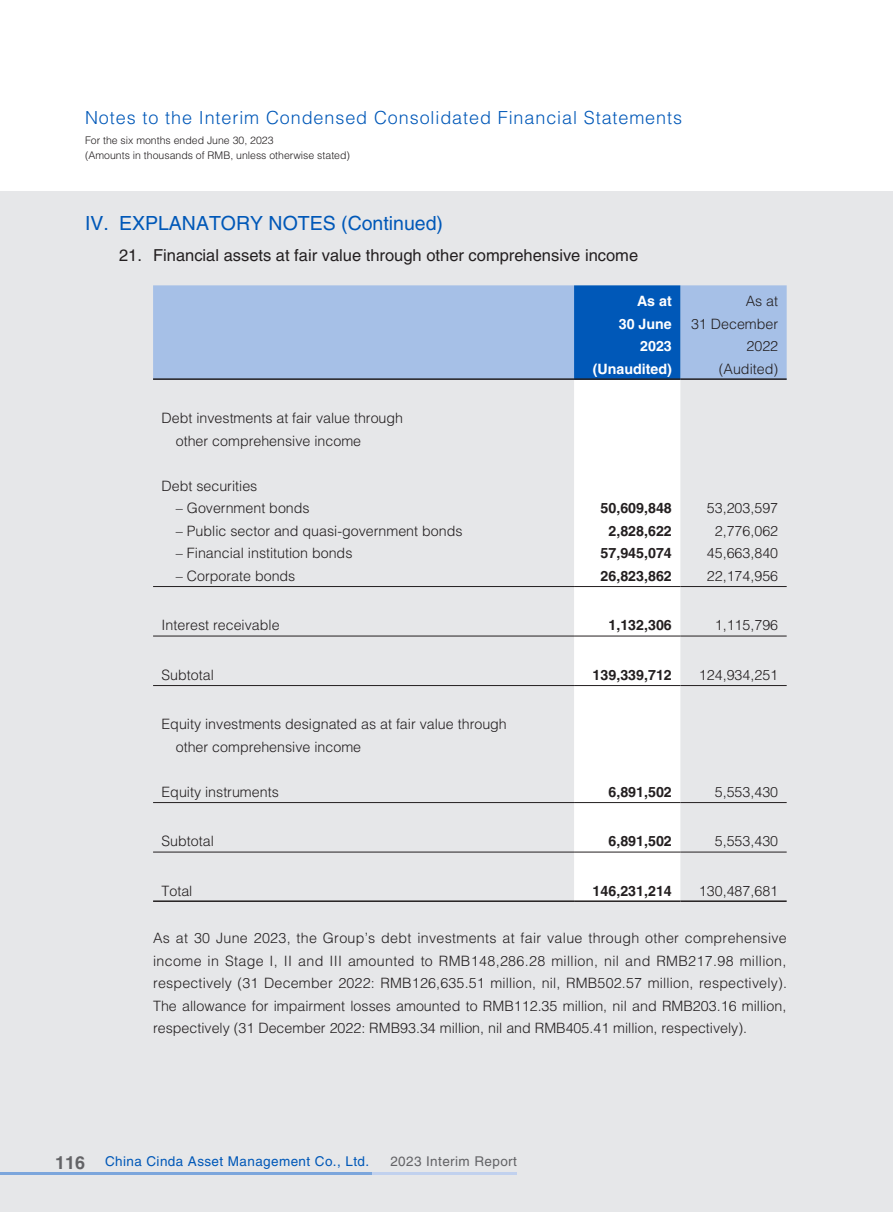
<style>
.page{position:relative;width:893px;height:1212px;background:#fff}
.page>*{position:absolute;margin:0;border:0;box-sizing:border-box;transform-origin:0 0}
.t1{font:19.5px "Helvetica LT Std";color:#0058b8}
.t2{font:300 18px "Helvetica LT Std";letter-spacing:.05em;color:#0058b8}
.t3{font:16.5px "Helvetica LT Std";color:#231f20}
.t4{font:300 14.25px/22.5px "Helvetica LT Std";color:#231f20}
.t5{font:700 14.25px "Helvetica LT Std";color:#231f20}
.t6{font:700 14.25px/22.5px "Helvetica LT Std";color:#fff;text-align:right}
.t7{font:13.5px "Helvetica LT Std";letter-spacing:.03em;color:#0058b8}
.t8{font:13.5px "Helvetica LT Std";letter-spacing:.03em;color:#636366}
.t9{font:300 10.5px/15.5px "Helvetica LT Std";color:#231f20}
.s1{font-weight:700;font-size:18px;color:#636366}
</style>
<div class="page">
<div style="left:0;top:191px;width:892px;height:1021px;background:#e6e7e9"></div>
<hr style="left:0;top:1172px;width:517px;height:3px;background:#c1d1ee">
<hr style="left:0;top:1172px;width:371px;height:3px;background:#7ca6dc">
<div style="left:153px;top:285px;width:634px;height:93px;background:#a6c0e7"></div>
<div style="left:574px;top:285px;width:106px;height:93px;background:#0058b8"></div>
<div style="left:574px;top:380px;width:106px;height:520px;background:#fff"></div>
<hr style="left:153px;top:378px;width:421px;height:2px;background:#231f20">
<hr style="left:574px;top:378px;width:106px;height:2px;background:#231f20">
<hr style="left:680px;top:378px;width:107px;height:2px;background:#231f20">
<hr style="left:153px;top:586px;width:421px;height:1px;background:#231f20">
<hr style="left:574px;top:586px;width:106px;height:1px;background:#231f20">
<hr style="left:680px;top:586px;width:107px;height:1px;background:#231f20">
<hr style="left:153px;top:636px;width:421px;height:1px;background:#231f20">
<hr style="left:574px;top:636px;width:106px;height:1px;background:#231f20">
<hr style="left:680px;top:636px;width:107px;height:1px;background:#231f20">
<hr style="left:153px;top:685px;width:421px;height:1px;background:#231f20">
<hr style="left:574px;top:685px;width:106px;height:1px;background:#231f20">
<hr style="left:680px;top:685px;width:107px;height:1px;background:#231f20">
<hr style="left:153px;top:802px;width:421px;height:1px;background:#231f20">
<hr style="left:574px;top:802px;width:106px;height:1px;background:#231f20">
<hr style="left:680px;top:802px;width:107px;height:1px;background:#231f20">
<hr style="left:153px;top:852px;width:421px;height:1px;background:#231f20">
<hr style="left:574px;top:852px;width:106px;height:1px;background:#231f20">
<hr style="left:680px;top:852px;width:107px;height:1px;background:#231f20">
<hr style="left:153px;top:900px;width:421px;height:2px;background:#231f20">
<hr style="left:574px;top:900px;width:106px;height:2px;background:#231f20">
<hr style="left:680px;top:900px;width:107px;height:2px;background:#231f20">
<p class="t2" style="left:85px;top:106px;width:598px">Notes to the Interim Condensed Consolidated Financial Statements</p>
<p class="t9" style="left:85px;top:132px;width:266px">For the six months ended June 30, 2023<br>(Amounts in thousands of RMB, unless otherwise stated)</p>
<h1 class="t1" style="left:85px;top:212px;width:360px">IV. EXPLANATORY NOTES (Continued)</h1>
<p class="t3" style="left:119px;top:246px;width:521px">21. Financial assets at fair value through other comprehensive income</p>
<p class="t6" style="left:619px;top:290px;width:55px">As at<br>30 June</p>
<p class="t4" style="left:691px;top:290px;width:89px;text-align:right">As at<br>31 December</p>
<p class="t6" style="left:640px;top:335px;width:33px">2023</p>
<p class="t4" style="left:746px;top:335px;width:33px">2022</p>
<p class="t6" style="left:593px;top:357px;width:81px">(Unaudited)</p>
<p class="t4" style="left:719px;top:357px;width:61px">(Audited)</p>
<p class="t4" style="left:176px;top:407px;width:229px;text-indent:-14px">Debt investments at fair value through other comprehensive income</p>
<p class="t4" style="left:162px;top:474px;width:97px">Debt securities</p>
<p class="t4" style="left:176px;top:497px;width:135px">– Government bonds</p>
<p class="t5" style="left:601px;top:499px;width:73px">50,609,848</p>
<p class="t4" style="left:707px;top:497px;width:73px">53,203,597</p>
<p class="t4" style="left:176px;top:519px;width:288px">– Public sector and quasi-government bonds</p>
<p class="t5" style="left:608px;top:522px;width:65px">2,828,622</p>
<p class="t4" style="left:715px;top:519px;width:65px">2,776,062</p>
<p class="t4" style="left:176px;top:542px;width:178px">– Financial institution bonds</p>
<p class="t5" style="left:601px;top:544px;width:73px">57,945,074</p>
<p class="t4" style="left:707px;top:542px;width:73px">45,663,840</p>
<p class="t4" style="left:176px;top:564px;width:121px">– Corporate bonds</p>
<p class="t5" style="left:601px;top:567px;width:73px">26,823,862</p>
<p class="t4" style="left:707px;top:564px;width:73px">22,174,956</p>
<p class="t4" style="left:162px;top:614px;width:120px">Interest receivable</p>
<p class="t5" style="left:608px;top:616px;width:65px">1,132,306</p>
<p class="t4" style="left:715px;top:614px;width:65px">1,115,796</p>
<p class="t4" style="left:162px;top:663px;width:54px">Subtotal</p>
<p class="t5" style="left:593px;top:666px;width:81px">139,339,712</p>
<p class="t4" style="left:699px;top:663px;width:81px">124,934,251</p>
<p class="t4" style="left:176px;top:713px;width:333px;text-indent:-14px">Equity investments designated as at fair value through other comprehensive income</p>
<p class="t4" style="left:162px;top:780px;width:119px">Equity instruments</p>
<p class="t5" style="left:608px;top:783px;width:65px">6,891,502</p>
<p class="t4" style="left:715px;top:780px;width:65px">5,553,430</p>
<p class="t4" style="left:162px;top:830px;width:54px">Subtotal</p>
<p class="t5" style="left:608px;top:832px;width:65px">6,891,502</p>
<p class="t4" style="left:715px;top:830px;width:65px">5,553,430</p>
<p class="t4" style="left:162px;top:879px;width:32px">Total</p>
<p class="t5" style="left:593px;top:882px;width:81px">146,231,214</p>
<p class="t4" style="left:699px;top:879px;width:81px">130,487,681</p>
<p class="t4" style="left:153px;top:927px;width:635px;text-align:justify">As at 30 June 2023, the Group’s debt investments at fair value through other comprehensive income in Stage I, II and III amounted to RMB148,286.28 million, nil and RMB217.98 million, respectively (31 December 2022: RMB126,635.51 million, nil, RMB502.57 million, respectively).<br>The allowance for impairment losses amounted to RMB112.35 million, nil and RMB203.16 million, respectively (31 December 2022: RMB93.34 million, nil and RMB405.41 million, respectively).</p>
<p class="t7" style="left:55px;top:1153px;width:316px"><span class="s1">116</span> China Cinda Asset Management Co., Ltd.</p>
<p class="t8" style="left:390px;top:1153px;width:128px">2023 Interim Report</p>
</div>
